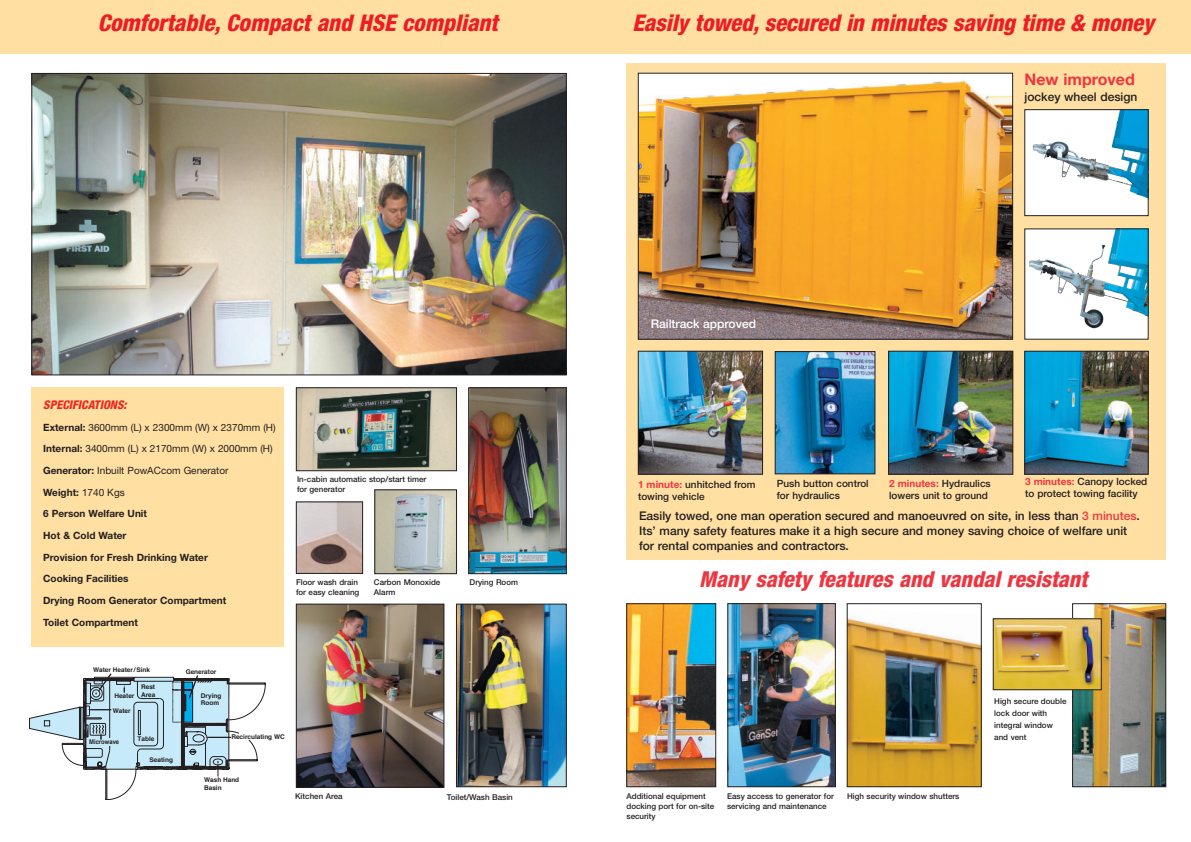
<style>
.page{position:relative;width:1191px;height:842px;background:#fff}
.page>*{position:absolute;margin:0;border:0;box-sizing:border-box;transform-origin:0 0}
.t1{font:italic 800 condensed 23px "Helvetica Neue";color:#ee1d23}
.t2{font:italic 800 condensed 22px "Helvetica Neue";color:#ee3640}
.t3{font:700 16px "Helvetica Neue";color:#ee3640}
.t4{font:500 12px/15px "Helvetica Neue";color:#231f20}
.t5{font:500 12px "Helvetica Neue";color:#fff}
.t6{font:italic 800 condensed 12px "Helvetica Neue";color:#ea2924}
.t7{font:700 10px/21.7px "Helvetica Neue";color:#231f20}
.t8{font:500 10px/12px "Helvetica Neue";color:#231f20}
.t9{font:500 8px/10px "Helvetica Neue";color:#231f20}
.t10{font:700 6.4px/7.7px "Helvetica";color:#231f20}
.t11{font:700 6.4px "Helvetica";color:#231f20;scale:.91 1}
.s1{font-weight:400}
.s2{font-weight:700;color:#ee3640}
.s3{color:#ee3640}
</style>
<div class="page">
<div style="left:626px;top:63px;width:539px;height:496px;background:#ffdfa2"></div>
<div style="left:0;top:0;width:1191px;height:54px;background:#ffdfa2"></div>
<div style="left:32px;top:387px;width:252px;height:260px;background:#ffdfa2"></div>
<img style="left:640px;top:75px;width:371px;height:262px">
<div style="left:638px;top:73px;width:375px;height:266px;border:1px solid #231f20"></div>
<img style="left:34px;top:75px;width:530px;height:298px">
<div style="left:32px;top:73px;width:534px;height:302px;border:1px solid #231f20"></div>
<svg style="left:29px;top:673px;width:237px;height:127px"></svg>
<img style="left:298px;top:606px;width:144px;height:179px">
<div style="left:296px;top:604px;width:148px;height:183px;border:1px solid #231f20"></div>
<img style="left:1074px;top:605px;width:90px;height:180px">
<div style="left:1072px;top:603px;width:94px;height:184px;border:1px solid #231f20"></div>
<img style="left:729px;top:605px;width:104px;height:180px">
<div style="left:727px;top:603px;width:108px;height:184px;border:1px solid #231f20"></div>
<img style="left:376px;top:492px;width:79px;height:80px">
<div style="left:374px;top:490px;width:83px;height:84px;border:1px solid #231f20"></div>
<img style="left:298px;top:504px;width:63px;height:68px">
<div style="left:296px;top:502px;width:67px;height:72px;border:1px solid #231f20"></div>
<img style="left:458px;top:606px;width:106px;height:179px">
<div style="left:456px;top:604px;width:110px;height:183px;border:1px solid #231f20"></div>
<img style="left:890px;top:353px;width:121px;height:119px">
<div style="left:888px;top:351px;width:125px;height:123px;border:1px solid #231f20"></div>
<img style="left:1026px;top:353px;width:120px;height:119px">
<div style="left:1024px;top:351px;width:124px;height:123px;border:1px solid #231f20"></div>
<img style="left:628px;top:605px;width:86px;height:180px">
<div style="left:626px;top:603px;width:90px;height:184px;border:1px solid #231f20"></div>
<img style="left:640px;top:353px;width:121px;height:119px">
<div style="left:638px;top:351px;width:125px;height:123px;border:1px solid #231f20"></div>
<img style="left:777px;top:353px;width:96px;height:119px">
<div style="left:775px;top:351px;width:100px;height:123px;border:1px solid #231f20"></div>
<img style="left:298px;top:389px;width:157px;height:80px">
<div style="left:296px;top:387px;width:161px;height:84px;border:1px solid #231f20"></div>
<div style="left:1024px;top:110px;width:124px;height:106px;background:#fff"></div>
<img style="left:1032px;top:111px;width:114px;height:87px">
<div style="left:1024px;top:109px;width:124px;height:107px;border:1px solid #231f20"></div>
<div style="left:1024px;top:229px;width:124px;height:110px;background:#fff"></div>
<img style="left:1029px;top:231px;width:117px;height:97px">
<img style="left:849px;top:618px;width:130px;height:167px">
<div style="left:847px;top:603px;width:134px;height:184px;border:1px solid #231f20"></div>
<img style="left:470px;top:389px;width:94px;height:183px">
<div style="left:468px;top:387px;width:98px;height:187px;border:1px solid #231f20"></div>
<img style="left:995px;top:620px;width:104px;height:68px">
<div style="left:993px;top:618px;width:108px;height:72px;border:1px solid #231f20"></div>
<h1 class="t1" style="left:98px;top:15px;width:406px">Comfortable,Compact and HSE compliant</h1>
<h1 class="t1" style="left:632px;top:15px;width:527px">Easily towed,secured in minutes saving time &amp; money</h1>
<h3 class="t3" style="left:1024px;top:73px;width:112px">New improved</h3>
<h3 class="t4" style="left:1024px;top:90px;width:114px">jockey wheel design</h3>
<h3 class="t5" style="left:650px;top:320px;width:107px">Railtrack approved</h3>
<h3 class="t6" style="left:43px;top:400px;width:87px">SPECIFICATIONS:</h3>
<p class="t7" style="left:43px;top:417px;width:234px">External: <span class="s1">3600mm (L) x 2300mm (W) x 2370mm (H)<br></span>Internal: <span class="s1">3400mm (L) x 2170mm (W) x 2000mm (H)<br></span>Generator: <span class="s1">Inbuilt PowACcom Generator<br></span>Weight: <span class="s1">1740 Kgs<br></span>6 Person Welfare Unit<br>Hot &amp; Cold Water<br>Provision for Fresh Drinking Water<br>Cooking Facilities<br>Drying Room Generator Compartment<br>Toilet Compartment</p>
<p class="t9" style="left:297px;top:475px;width:131px">In-cabin automatic stop/start timer for generator</p>
<p class="t9" style="left:296px;top:578px;width:65px">Floor wash drain for easy cleaning</p>
<p class="t9" style="left:374px;top:578px;width:68px">Carbon Monoxide<br>Alarm</p>
<p class="t9" style="left:469px;top:578px;width:50px">Drying Room</p>
<p class="t8" style="left:638px;top:479px;width:119px"><span class="s2">1 minute:</span> unhitched from towing vehicle</p>
<p class="t8" style="left:889px;top:478px;width:103px"><span class="s2">2 minutes:</span> Hydraulics lowers unit to ground</p>
<p class="t8" style="left:1025px;top:477px;width:124px"><span class="s2">3 minutes:</span> Canopy locked to protect towing facility</p>
<p class="t8" style="left:777px;top:478px;width:93px">Push button control for hydraulics</p>
<h3 class="t4" style="left:639px;top:509px;width:502px">Easily towed, one man operation secured and manoeuvred on site, in less than <span class="s3">3 minutes</span>.<br>Its’ many safety features make it a high secure and money saving choice of welfare unit for rental companies and contractors.</h3>
<h2 class="t2" style="left:699px;top:571px;width:394px">Many safety features and vandal resistant</h2>
<p class="t10" style="left:93px;top:667px;width:58px">Water Heater / Sink</p>
<p class="t10" style="left:113px;top:707px;width:19px">Water</p>
<p class="t10" style="left:141px;top:683px;width:16px">Rest<br>Area</p>
<p class="t10" style="left:114px;top:692px;width:22px">Heater</p>
<p class="t10" style="left:186px;top:668px;width:32px">Generator</p>
<p class="t10" style="left:201px;top:692px;width:22px">Drying<br>Room</p>
<p class="t11" style="left:89px;top:739px;width:35px">Microwave</p>
<p class="t10" style="left:138px;top:736px;width:18px">Table</p>
<p class="t10" style="left:150px;top:756px;width:25px">Seating</p>
<p class="t10" style="left:231px;top:733px;width:55px">Recirculating WC</p>
<p class="t10" style="left:204px;top:776px;width:37px">Wash Hand<br>Basin</p>
<p class="t9" style="left:994px;top:695px;width:74px;line-height:12px">High secure double lock door with integral window and vent</p>
<p class="t9" style="left:295px;top:792px;width:49px">Kitchen Area</p>
<p class="t9" style="left:447px;top:793px;width:68px">Toilet/Wash Basin</p>
<p class="t9" style="left:626px;top:792px;width:89px">Additional equipment docking port for on-site security</p>
<p class="t9" style="left:727px;top:792px;width:108px">Easy access to generator for servicing and maintenance</p>
<p class="t9" style="left:847px;top:792px;width:114px">High security window shutters</p>
</div>
